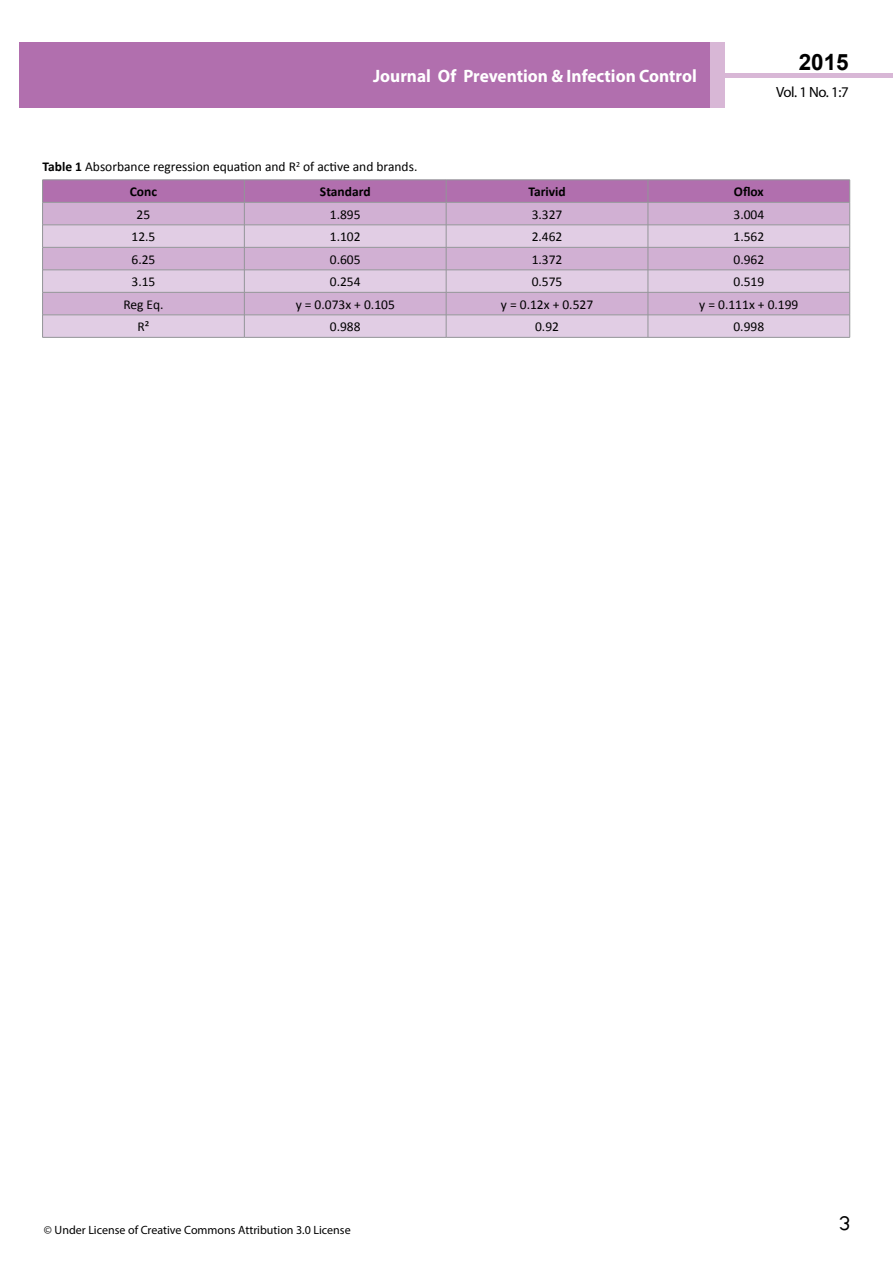
<style>
.page{position:relative;width:893px;height:1263px;background:#fff}
.page>*{position:absolute;margin:0;border:0;box-sizing:border-box;transform-origin:0 0}
.t1{font:25.5px "Tunga";color:#000}
.t2{font:700 22.5px "Arial";color:#000}
.t3{font:700 18px "Myriad Pro";color:#fff;scale:.96 1}
.t4{font:14.85px "Myriad Pro";color:#000}
.t5{font:13.5px "Calibri";color:#000}
.t6{font:700 13.5px "Calibri";color:#000}
.t7{font:12px "Myriad Pro";color:#000}
.s1{font-weight:700}
</style>
<div class="page">
<div style="left:725px;top:73px;width:168px;height:5px;background:#d8b7d6"></div>
<div style="left:19px;top:42px;width:690px;height:66px;background:#b16fae"></div>
<div style="left:709px;top:42px;width:16px;height:66px;background:#d8b7d6"></div>
<svg style="left:42px;top:180px;width:808px;height:157px;background:#d0b1d2"></svg>
<hr style="left:43px;top:337px;width:201px;height:1px;background:#939598">
<hr style="left:244px;top:337px;width:202px;height:1px;background:#939598">
<hr style="left:446px;top:337px;width:202px;height:1px;background:#939598">
<hr style="left:648px;top:337px;width:202px;height:1px;background:#939598">
<h3 class="t3" style="left:373px;top:64px;width:338px">Journal Of Prevention &amp; Infection Control</h3>
<h3 class="t3" style="left:585px;top:74px;width:128px">ISSN 1698-9465</h3>
<p class="t5" style="left:43px;top:158px;width:376px"><span class="s1">Table 1</span> Absorbance regression equation and R<sup>2</sup> of active and brands.</p>
<h2 class="t2" style="left:799px;top:47px;width:52px">2015</h2>
<p class="t4" style="left:776px;top:83px;width:74px">Vol. 1 No. 1:7</p>
<p class="t6" style="left:130px;top:183px;width:29px">Conc</p>
<p class="t6" style="left:320px;top:183px;width:52px">Standard</p>
<p class="t6" style="left:528px;top:183px;width:39px">Tarivid</p>
<p class="t6" style="left:734px;top:183px;width:31px">Oflox</p>
<p class="t5" style="left:137px;top:206px;width:15px">25</p>
<p class="t5" style="left:330px;top:206px;width:32px">1.895</p>
<p class="t5" style="left:532px;top:206px;width:32px">3.327</p>
<p class="t5" style="left:733px;top:206px;width:32px">3.004</p>
<p class="t5" style="left:132px;top:228px;width:25px">12.5</p>
<p class="t5" style="left:330px;top:228px;width:32px">1.102</p>
<p class="t5" style="left:532px;top:228px;width:32px">2.462</p>
<p class="t5" style="left:733px;top:228px;width:32px">1.562</p>
<p class="t5" style="left:132px;top:251px;width:25px">6.25</p>
<p class="t5" style="left:330px;top:251px;width:32px">0.605</p>
<p class="t5" style="left:532px;top:251px;width:32px">1.372</p>
<p class="t5" style="left:733px;top:251px;width:32px">0.962</p>
<p class="t5" style="left:132px;top:273px;width:25px">3.15</p>
<p class="t5" style="left:330px;top:273px;width:32px">0.254</p>
<p class="t5" style="left:532px;top:273px;width:32px">0.575</p>
<p class="t5" style="left:733px;top:273px;width:32px">0.519</p>
<p class="t5" style="left:123px;top:296px;width:42px">Reg Eq.</p>
<p class="t5" style="left:296px;top:296px;width:101px">y = 0.073x + 0.105</p>
<p class="t5" style="left:501px;top:296px;width:94px">y = 0.12x + 0.527</p>
<p class="t5" style="left:699px;top:296px;width:101px">y = 0.111x + 0.199</p>
<p class="t5" style="left:138px;top:318px;width:13px">R²</p>
<p class="t5" style="left:330px;top:318px;width:32px">0.988</p>
<p class="t5" style="left:535px;top:318px;width:25px">0.92</p>
<p class="t5" style="left:733px;top:318px;width:32px">0.998</p>
<p class="t7" style="left:44px;top:1223px;width:308px">© Under License of Creative Commons Attribution 3.0 License</p>
<h1 class="t1" style="left:839px;top:1206px;width:13px">3</h1>
</div>
